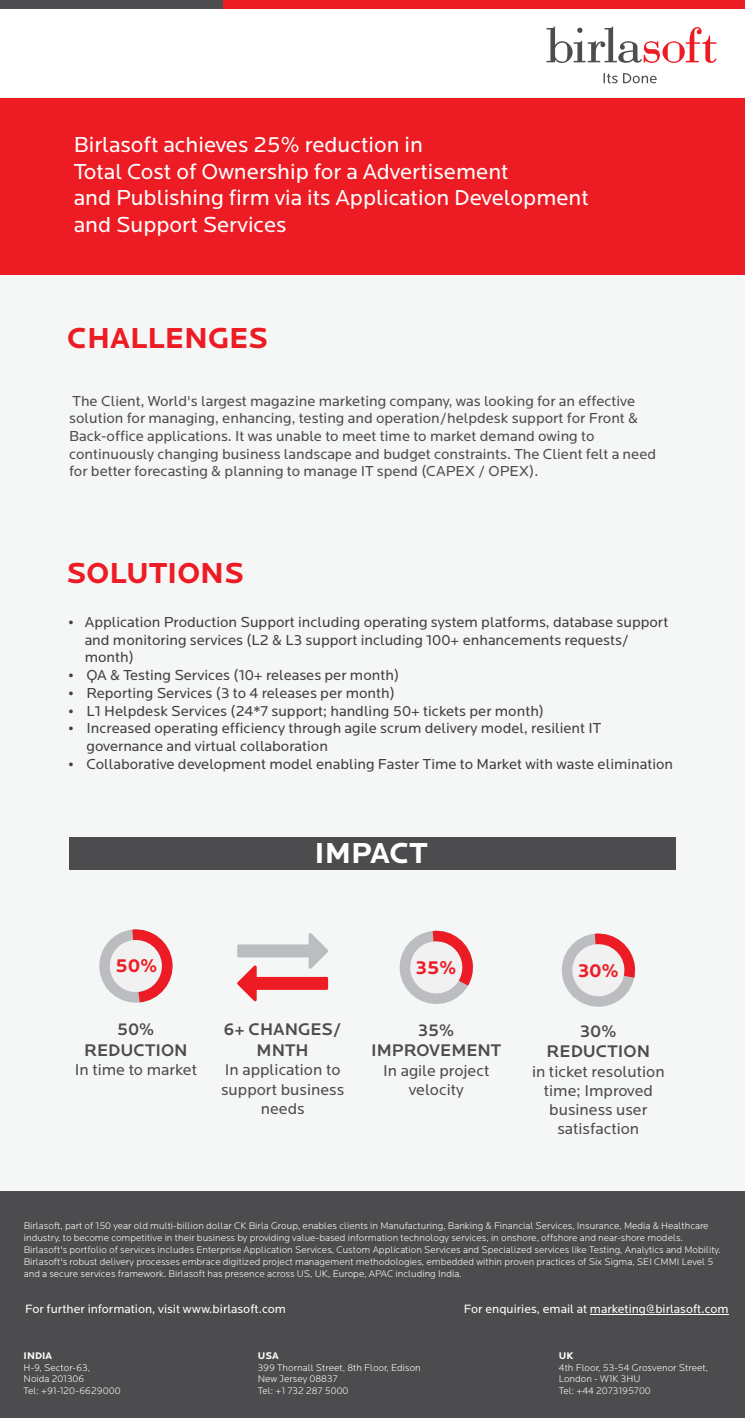
<style>
.page{position:relative;width:745px;height:1418px;background:#fff}
.page>*{position:absolute;margin:0;border:0;box-sizing:border-box;transform-origin:0 0}
.t1{font:700 30px "Locator";color:#ed1c24}
.t2{font:700 30px "Locator";color:#fff}
.t3{font:22.5px/26.6px "Locator";color:#fff}
.t4{font:700 19.25px "Locator";color:#ed1c24}
.t5{font:500 17.5px/20.6px "Locator";color:#4c4c4e;text-align:center}
.t6{font:16.25px/19.2px "Locator";color:#4c4c4e;text-align:center}
.t7{font:15px/17.8px "Locator";color:#404041}
.t8{font:15px/17.8px "Locator";color:#4d4d4f}
.t9{font:12.5px "Locator";color:#fff}
.t10{font:300 10px/11.9px "Locator";color:#fff}
.t11{font:700 10px "Locator";color:#fff}
</style>
<div class="page">
<div style="left:0;top:98px;width:744px;height:1319px;background:#f5f6f6"></div>
<div style="left:69px;top:837px;width:606px;height:32px;background:#4c4c4e"></div>
<div style="left:222px;top:0;width:522px;height:8px;background:#ed1c24"></div>
<div style="left:0;top:0;width:222px;height:8px;background:#4d4d4f"></div>
<svg style="left:546px;top:26px;width:170px;height:37px"></svg>
<svg style="left:603px;top:73px;width:53px;height:10px"></svg>
<div style="left:0;top:98px;width:744px;height:176px;background:#ed1c24"></div>
<svg style="left:94px;top:869px;width:86px;height:134px"></svg>
<div style="left:0;top:1191px;width:744px;height:226px;background:#4c4c4e"></div>
<hr style="left:589px;top:1314px;width:139px;height:1px;background:#fff">
<svg style="left:556px;top:869px;width:86px;height:138px"></svg>
<svg style="left:394px;top:869px;width:86px;height:135px"></svg>
<svg style="left:237px;top:933px;width:91px;height:68px"></svg>
<h2 class="t3" style="left:74px;top:133px;width:516px">Birlasoft achieves 25% reduction in<br>Total Cost of Ownership for a Advertisement<br>and Publishing firm via its Application Development and Support Services</h2>
<h1 class="t1" style="left:67px;top:326px;width:202px">CHALLENGES</h1>
<p class="t8" style="left:69px;top:393px;width:588px">The Client, World's largest magazine marketing company, was looking for an effective solution for managing, enhancing, testing and operation/helpdesk support for Front &amp; Back-office applications. It was unable to meet time to market demand owing to continuously changing business landscape and budget constraints. The Client felt a need for better forecasting &amp; planning to manage IT spend (CAPEX / OPEX).</p>
<h1 class="t1" style="left:67px;top:560px;width:179px">SOLUTIONS</h1>
<h3 class="t7" style="left:85px;top:614px;width:584px;text-indent:-16px">• Application Production Support including operating system platforms, database support and monitoring services (L2 &amp; L3 support including 100+ enhancements requests/ month)</h3>
<h3 class="t7" style="left:68px;top:667px;width:332px">• QA &amp; Testing Services (10+ releases per month)</h3>
<h3 class="t7" style="left:68px;top:685px;width:328px">• Reporting Services (3 to 4 releases per month)</h3>
<h3 class="t7" style="left:68px;top:703px;width:477px">• L1 Helpdesk Services (24*7 support; handling 50+ tickets per month)</h3>
<h3 class="t7" style="left:87px;top:720px;width:516px;text-indent:-18px">• Increased operating efficiency through agile scrum delivery model, resilient IT governance and virtual collaboration</h3>
<h3 class="t7" style="left:68px;top:756px;width:606px">• Collaborative development model enabling Faster Time to Market with waste elimination</h3>
<h1 class="t2" style="left:314px;top:841px;width:115px">IMPACT</h1>
<h3 class="t4" style="left:115px;top:958px;width:43px">50%</h3>
<h3 class="t5" style="left:84px;top:1020px;width:105px">50%<br>REDUCTION</h3>
<h3 class="t6" style="left:75px;top:1061px;width:124px">In time to market</h3>
<h3 class="t5" style="left:223px;top:1020px;width:119px">6+ CHANGES/<br>MNTH</h3>
<h3 class="t6" style="left:221px;top:1061px;width:124px">In application to support business needs</h3>
<h3 class="t4" style="left:415px;top:959px;width:42px">35%</h3>
<h3 class="t4" style="left:577px;top:962px;width:42px">30%</h3>
<h3 class="t5" style="left:371px;top:1021px;width:131px">35%<br>IMPROVEMENT</h3>
<h3 class="t6" style="left:383px;top:1062px;width:108px">In agile project velocity</h3>
<h3 class="t5" style="left:546px;top:1021px;width:105px">30%<br>REDUCTION</h3>
<h3 class="t6" style="left:531px;top:1063px;width:134px">in ticket resolution time; Improved business user satisfaction</h3>
<p class="t10" style="left:24px;top:1220px;width:698px">Birlasoft, part of 150 year old multi-billion dollar CK Birla Group, enables clients in Manufacturing, Banking &amp; Financial Services, Insurance, Media &amp; Healthcare industry, to become competitive in their business by providing value-based information technology services, in onshore, offshore and near-shore models.<br>Birlasoft's portfolio of services includes Enterprise Application Services, Custom Application Services and Specialized services like Testing, Analytics and Mobility.<br>Birlasoft's robust delivery processes embrace digitized project management methodologies, embedded within proven practices of Six Sigma, SEI CMMI Level 5 and a secure services framework. Birlasoft has presence across US, UK, Europe, APAC including India.</p>
<p class="t9" style="left:25px;top:1303px;width:262px">For further information, visit www.birlasoft.com</p>
<p class="t9" style="left:463px;top:1303px;width:266px">For enquiries, email at marketing@birlasoft.com</p>
<p class="t11" style="left:24px;top:1351px;width:30px">INDIA</p>
<p class="t10" style="left:24px;top:1361px;width:98px">H-9, Sector-63,<br>Noida 201306<br>Tel: +91-120-6629000</p>
<p class="t11" style="left:558px;top:1351px;width:16px">UK</p>
<p class="t10" style="left:558px;top:1361px;width:151px">4th Floor, 53-54 Grosvenor Street,<br>London - W1K 3HU<br>Tel: +44 2073195700</p>
<p class="t11" style="left:258px;top:1351px;width:22px">USA</p>
<p class="t10" style="left:258px;top:1362px;width:164px">399 Thornall Street, 8th Floor, Edison<br>New Jersey 08837<br>Tel: +1 732 287 5000</p>
</div>
